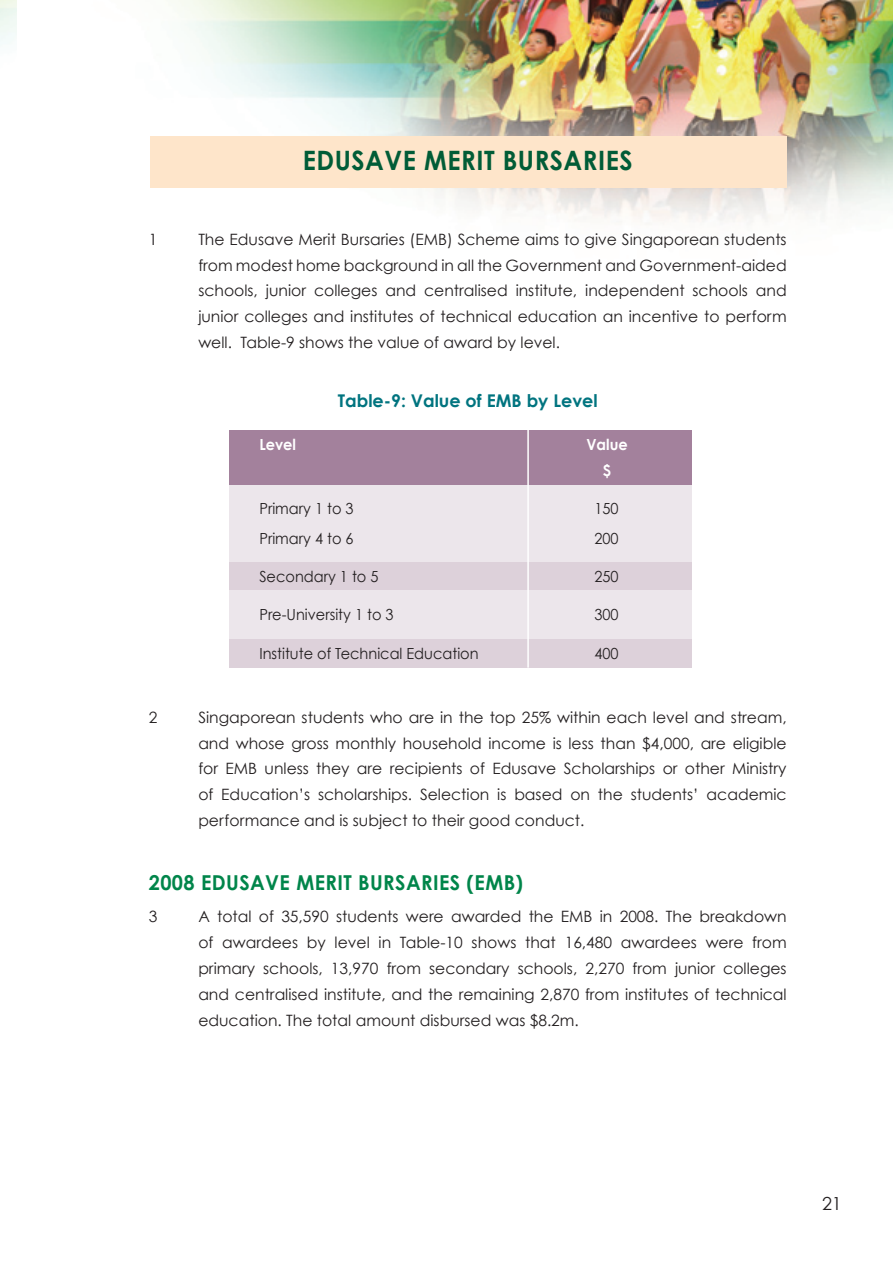
<style>
.page{position:relative;width:893px;height:1263px;background:#fff}
.page>*{position:absolute;margin:0;border:0;box-sizing:border-box;transform-origin:0 0}
.t1{font:700 26.7px "Century Gothic";letter-spacing:.02em;color:#015c37;scale:.95 1}
.t2{font:700 20.55px "Century Gothic";letter-spacing:.02em;color:#00854a}
.t3{font:18px "Century Gothic";color:#231f20}
.t4{font:700 17.55px "Century Gothic";color:#00747f}
.t5{font:15.6px/25.8px "Century Gothic";color:#231f20;text-align:justify}
.t6{font:15.3px "Century Gothic";color:#231f20;scale:.95 1}
.t7{font:700 15.3px/25.5px "Century Gothic";color:#fff;text-align:center;scale:.95 1}
</style>
<div class="page">
<img style="left:170px;top:0;width:723px;height:223px">
<div style="left:150px;top:136px;width:637px;height:52px;background:#fee5ca"></div>
<div style="left:230px;top:430px;width:462px;height:213px;background:#ece6eb"></div>
<div style="left:230px;top:430px;width:462px;height:55px;background:#a3819c"></div>
<div style="left:230px;top:639px;width:462px;height:29px;background:#ddd1da"></div>
<div style="left:230px;top:562px;width:462px;height:28px;background:#ddd1da"></div>
<hr style="left:527px;top:428px;width:2px;height:240px;background:#fff">
<h1 class="t1" style="left:303px;top:144px;width:349px">EDUSAVE MERIT BURSARIES</h1>
<p class="t5" style="left:149px;top:226px;width:10px">1</p>
<p class="t5" style="left:198px;top:226px;width:590px">The Edusave Merit Bursaries (EMB) Scheme aims to give Singaporean students from modest home background in all the Government and Government-aided schools, junior colleges and centralised institute, independent schools and junior colleges and institutes of technical education an incentive to perform well. Table-9 shows the value of award by level.</p>
<p class="t4" style="left:338px;top:389px;width:261px">Table-9: Value of EMB by Level</p>
<p class="t7" style="left:259px;top:432px;width:40px">Level</p>
<p class="t7" style="left:586px;top:432px;width:45px">Value $</p>
<p class="t6" style="left:259px;top:499px;width:101px">Primary 1 to 3</p>
<p class="t6" style="left:594px;top:499px;width:27px">150</p>
<p class="t6" style="left:259px;top:529px;width:101px">Primary 4 to 6</p>
<p class="t6" style="left:594px;top:529px;width:27px">200</p>
<p class="t6" style="left:259px;top:567px;width:127px">Secondary 1 to 5</p>
<p class="t6" style="left:594px;top:567px;width:27px">250</p>
<p class="t6" style="left:259px;top:605px;width:143px">Pre-University 1 to 3</p>
<p class="t6" style="left:594px;top:605px;width:27px">300</p>
<p class="t6" style="left:259px;top:644px;width:232px">Institute of Technical Education</p>
<p class="t6" style="left:594px;top:644px;width:27px">400</p>
<p class="t5" style="left:149px;top:704px;width:10px">2</p>
<p class="t5" style="left:198px;top:704px;width:590px">Singaporean students who are in the top 25% within each level and stream, and whose gross monthly household income is less than $4,000, are eligible for EMB unless they are recipients of Edusave Scholarships or other Ministry of Education’s scholarships. Selection is based on the students’ academic performance and is subject to their good conduct.</p>
<h2 class="t2" style="left:149px;top:870px;width:376px">2008 EDUSAVE MERIT BURSARIES (EMB)</h2>
<p class="t5" style="left:149px;top:904px;width:10px">3</p>
<p class="t5" style="left:198px;top:904px;width:590px">A total of 35,590 students were awarded the EMB in 2008. The breakdown of awardees by level in Table-10 shows that 16,480 awardees were from primary schools, 13,970 from secondary schools, 2,270 from junior colleges and centralised institute, and the remaining 2,870 from institutes of technical education. The total amount disbursed was $8.2m.</p>
<p class="t3" style="left:822px;top:1193px;width:21px">21</p>
</div>
